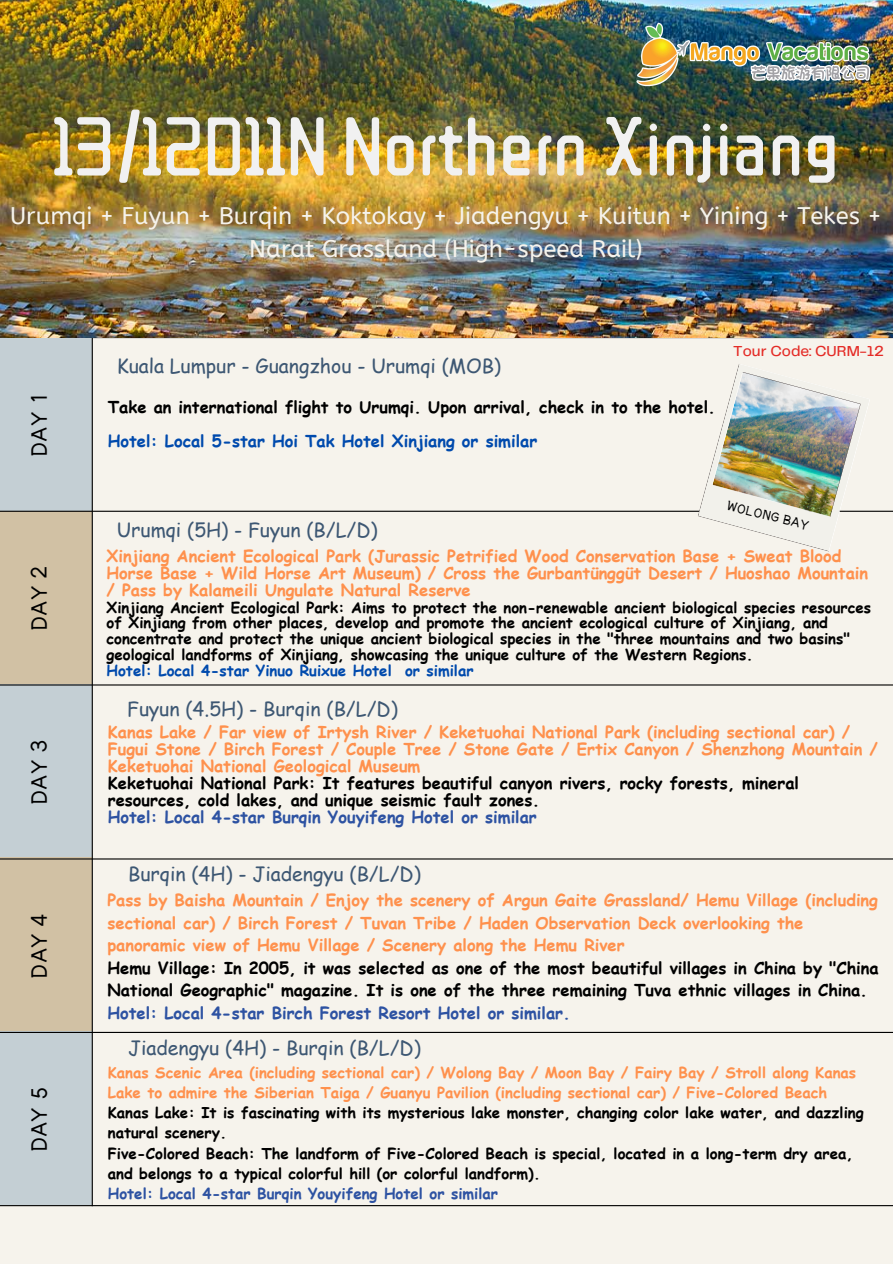
<style>
.page{position:relative;width:893px;height:1264px;background:#fff}
.page>*{position:absolute;margin:0;border:0;box-sizing:border-box;transform-origin:0 0}
.t1{font:81px "ZCOOL Qing Ke Huang You";color:#f1f1f1}
.t2{font:24px/32.7px "A Bee Zee";color:#f6f3ec;text-align:center}
.t3{font:22.5px "zcoolwenyiti";color:#000}
.t4{font:19.5px "Comic Sans MS";color:#3d5773}
.t5{font:700 16.5px/16.8px "Comic Sans MS";color:#ff914d}
.t6{font:700 16.5px/22.5px "Comic Sans MS";color:#000}
.t7{font:700 16.5px "Comic Sans MS";color:#2d52a2}
.t8{font:700 16.5px "Comic Sans MS";color:#004aad}
.t9{font:700 15px/20.2px "Comic Sans MS";color:#000}
.t10{font:500 15px "Telegraf";color:#e42b26}
.t11{font:13.5px "zcoolwenyiti";color:#000}
.s1{color:#004aad}
.s2{color:#000}
.s3{color:#2d52a2}
.s4{color:#ff914d}
</style>
<div class="page">
<div style="left:0;top:0;width:892px;height:1263px;background:#f6f3ec"></div>
<hr style="left:20px;top:337px;width:872px;height:1px;background:#000">
<div style="left:0;top:338px;width:92px;height:174px;background:#c4cfd4"></div>
<div style="left:0;top:511px;width:92px;height:174px;background:#d1c1a4"></div>
<hr style="left:0;top:510px;width:892px;height:2px;background:#000">
<div style="left:0;top:684px;width:92px;height:174px;background:#c4cfd4"></div>
<div style="left:0;top:857px;width:92px;height:174px;background:#d1c1a4"></div>
<div style="left:0;top:1031px;width:92px;height:173px;background:#c4cfd4"></div>
<hr style="left:0;top:684px;width:892px;height:1px;background:#000">
<hr style="left:0;top:858px;width:892px;height:1px;background:#000">
<hr style="left:0;top:1031px;width:892px;height:1px;background:#000">
<hr style="left:0;top:1204px;width:892px;height:2px;background:#000">
<hr style="left:92px;top:337px;width:1px;height:869px;background:#000">
<img style="left:0;top:0;width:892px;height:337px">
<img style="left:697px;top:364px;width:173px;height:187px">
<img style="left:633px;top:22px;width:245px;height:66px">
<h1 class="t1" style="left:53px;top:103px;width:788px">13/12D11N Northern Xinjiang</h1>
<h1 class="t2" style="left:10px;top:200px;width:873px">Urumqi + Fuyun + Burqin + Koktokay + Jiadengyu + Kuitun + Yining + Tekes +<br>Narat Grassland (High-speed Rail)</h1>
<h4 class="t3" style="left:30px;top:457px;width:67px;rotate:-90deg">DAY 1</h4>
<p class="t3" style="left:30px;top:631px;width:67px;rotate:-90deg">DAY 2</p>
<h4 class="t3" style="left:30px;top:804px;width:67px;rotate:-90deg">DAY 3</h4>
<h4 class="t3" style="left:30px;top:978px;width:67px;rotate:-90deg">DAY 4</h4>
<p class="t3" style="left:30px;top:1152px;width:67px;rotate:-90deg">DAY 5</p>
<h1 class="t4" style="left:117px;top:351px;width:386px">Kuala Lumpur - Guangzhou - Urumqi (MOB)</h1>
<h3 class="t6" style="left:108px;top:395px;width:609px">Take an international flight to Urumqi. Upon arrival, check in to the hotel.</h3>
<h4 class="t8" style="left:108px;top:429px;width:431px">Hotel: Local 5-star Hoi Tak Hotel Xinjiang or similar</h4>
<h3 class="t10" style="left:733px;top:345px;width:152px">Tour Code: CURM-12</h3>
<h4 class="t11" style="left:728px;top:499px;width:86px;rotate:14deg">WOLONG BAY</h4>
<h1 class="t4" style="left:117px;top:515px;width:262px">Urumqi (5H) - Fuyun (B/L/D)</h1>
<h3 class="t5" style="left:106px;top:547px;width:763px">Xinjiang Ancient Ecological Park (Jurassic Petrified Wood Conservation Base + Sweat Blood<br>Horse Base + Wild Horse Art Museum) / Cross the Gurbantünggüt Desert / Huoshao Mountain / Pass by Kalameili Ungulate Natural Reserve</h3>
<h3 class="t9" style="left:106px;top:598px;width:766px;line-height:15.8px">Xinjiang Ancient Ecological Park: Aims to protect the non-renewable ancient biological species resources of Xinjiang from other places, develop and promote the ancient ecological culture of Xinjiang, and concentrate and protect the unique ancient biological species in the "three mountains and two basins" geological landforms of Xinjiang, showcasing the unique culture of the Western Regions.<br><span class="s1">Hotel: Local 4-star Yinuo Ruixue Hotel or similar</span></h3>
<h4 class="t4" style="left:127px;top:694px;width:272px">Fuyun (4.5H) - Burqin (B/L/D)</h4>
<h1 class="t5" style="left:108px;top:723px;width:771px">Kanas Lake / Far view of Irtysh River / Keketuohai National Park (including sectional car) / Fugui Stone / Birch Forest / Couple Tree / Stone Gate / Ertix Canyon / Shenzhong Mountain / Keketuohai National Geological Museum<br><span class="s2">Keketuohai National Park: It features beautiful canyon rivers, rocky forests, mineral resources, cold lakes, and unique seismic fault zones.<br></span><span class="s3">Hotel: Local 4-star Burqin Youyifeng Hotel or similar</span></h1>
<h3 class="t4" style="left:128px;top:859px;width:294px">Burqin (4H) - Jiadengyu (B/L/D)</h3>
<p class="t5" style="left:107px;top:888px;width:772px;line-height:22.5px">Pass by Baisha Mountain / Enjoy the scenery of Argun Gaite Grassland/ Hemu Village (including sectional car) / Birch Forest / Tuvan Tribe / Haden Observation Deck overlooking the panoramic view of Hemu Village / Scenery along the Hemu River</p>
<p class="t6" style="left:107px;top:955px;width:772px">Hemu Village: In 2005, it was selected as one of the most beautiful villages in China by "China<br>National Geographic" magazine. It is one of the three remaining Tuva ethnic villages in China.</p>
<p class="t7" style="left:107px;top:1000px;width:464px">Hotel: Local 4-star Birch Forest Resort Hotel or similar.</p>
<h1 class="t4" style="left:128px;top:1033px;width:294px">Jiadengyu (4H) - Burqin (B/L/D)</h1>
<h3 class="t9" style="left:108px;top:1061px;width:757px"><span class="s4">Kanas Scenic Area (including sectional car) / Wolong Bay / Moon Bay / Fairy Bay / Stroll along Kanas Lake to admire the Siberian Taiga / Guanyu Pavilion (including sectional car) / Five-Colored Beach </span>Kanas Lake: It is fascinating with its mysterious lake monster, changing color lake water, and dazzling natural scenery.<br>Five-Colored Beach: The landform of Five-Colored Beach is special, located in a long-term dry area, and belongs to a typical colorful hill (or colorful landform).<br><span class="s3">Hotel: Local 4-star Burqin Youyifeng Hotel or similar</span></h3>
</div>
